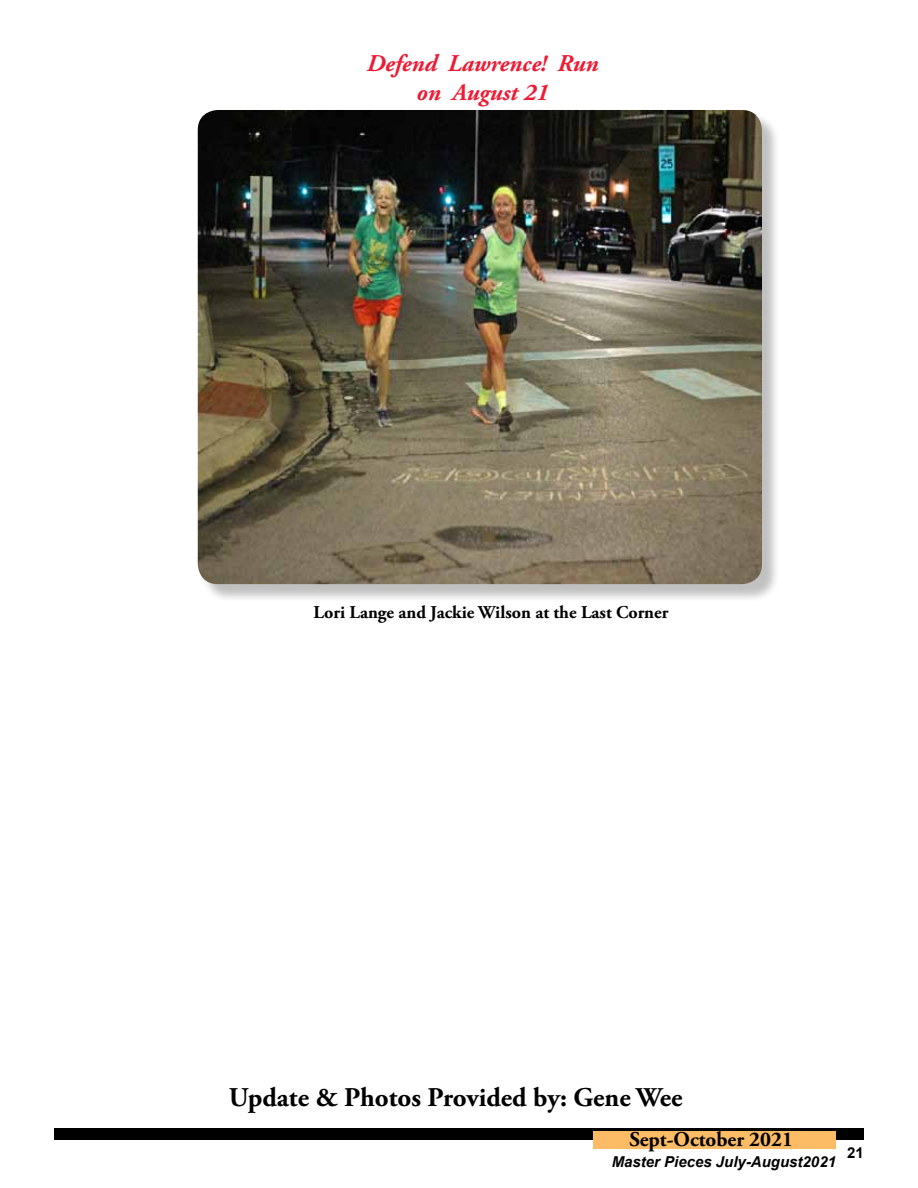
<style>
.page{position:relative;width:918px;height:1188px;background:#fff}
.page>*{position:absolute;margin:0;border:0;box-sizing:border-box;transform-origin:0 0}
.t1{font:700 27px "Adobe Garamond Pro";color:#000}
.t2{font:italic 700 24px/28.8px "Adobe Garamond Pro";color:#ed1b34;text-align:center}
.t3{font:700 21px "Adobe Garamond Pro";color:#000}
.t4{font:700 18px "Adobe Garamond Pro";color:#000}
.t5{font:italic 700 15px "Arial";color:#000}
.t6{font:700 15px "Arial";color:#000}
</style>
<div class="page">
<div style="left:54px;top:1128px;width:810px;height:12px;background:#000"></div>
<div style="left:593px;top:1131px;width:243px;height:18px;background:#fcbb65"></div>
<div style="left:200px;top:112px;width:581px;height:491px;background:#000;opacity:.25"></div>
<img style="left:198px;top:110px;width:564px;height:474px">
<p class="t2" style="left:367px;top:50px;width:233px">Defend Lawrence! Run on August 21</p>
<p class="t4" style="left:314px;top:602px;width:356px">Lori Lange and Jackie Wilson at the Last Corner</p>
<p class="t1" style="left:229px;top:1082px;width:455px">Update &amp; Photos Provided by: Gene Wee</p>
<p class="t3" style="left:629px;top:1127px;width:165px">Sept-October 2021</p>
<p class="t5" style="left:612px;top:1152px;width:226px">Master Pieces July-August2021</p>
<p class="t6" style="left:847px;top:1143px;width:18px">21</p>
</div>
